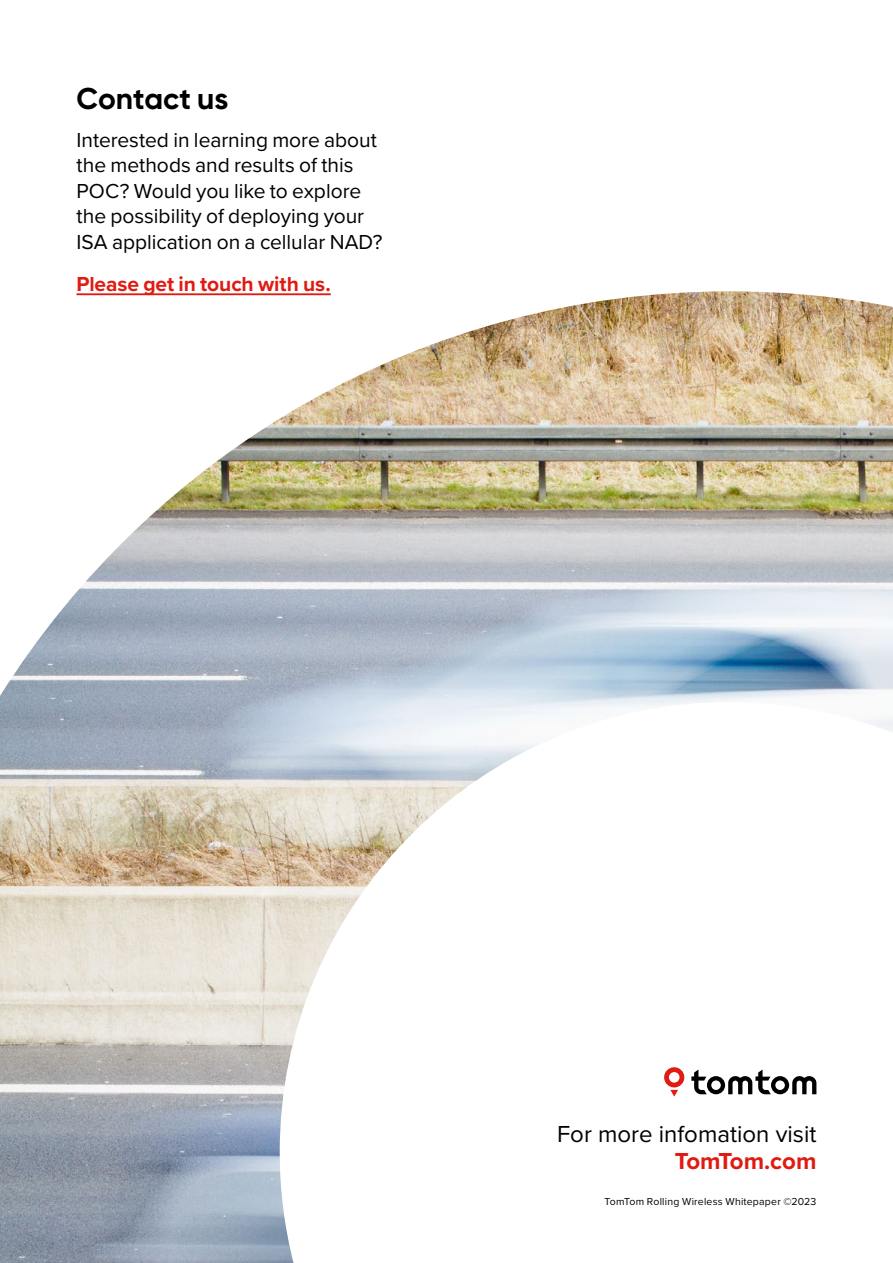
<style>
.page{position:relative;width:893px;height:1263px;background:#fff}
.page>*{position:absolute;margin:0;border:0;box-sizing:border-box;transform-origin:0 0}
.H2___Span{font:700 30px "Gilroy";color:#000}
.Back_cover_Body{font:24px/27px "Proxima Nova";color:#000;text-align:right}
.H2___Span-2{font:21px/25.5px "Proxima Nova";color:#000}
.H2___Span-3{font:700 21px "Proxima Nova";letter-spacing:-.005em;color:#df1b12}
.Back_cover_Body-2{font:10.5px "Proxima Nova";letter-spacing:.02em;color:#000}
.s1{font-weight:700;color:#df1b12}
</style>
<div class="page">
<img style="left:0;top:291px;width:893px;height:972px">
<p class="H2___Span" style="left:77px;top:79px;width:153px">Contact us</p>
<p class="H2___Span-2" style="left:77px;top:126px;width:307px">Interested in learning more about the methods and results of this<br>POC? Would you like to explore the possibility of deploying your<br>ISA application on a cellular NAD?</p>
<p class="H2___Span-3" style="left:77px;top:269px;width:256px">Please get in touch with us.</p>
<p class="Back_cover_Body" style="left:557px;top:1120px;width:261px">For more infomation visit<br><span class="s1">TomTom.com</span></p>
<p class="Back_cover_Body-2" style="left:604px;top:1193px;width:214px">TomTom Rolling Wireless Whitepaper ©2023</p>
</div>
